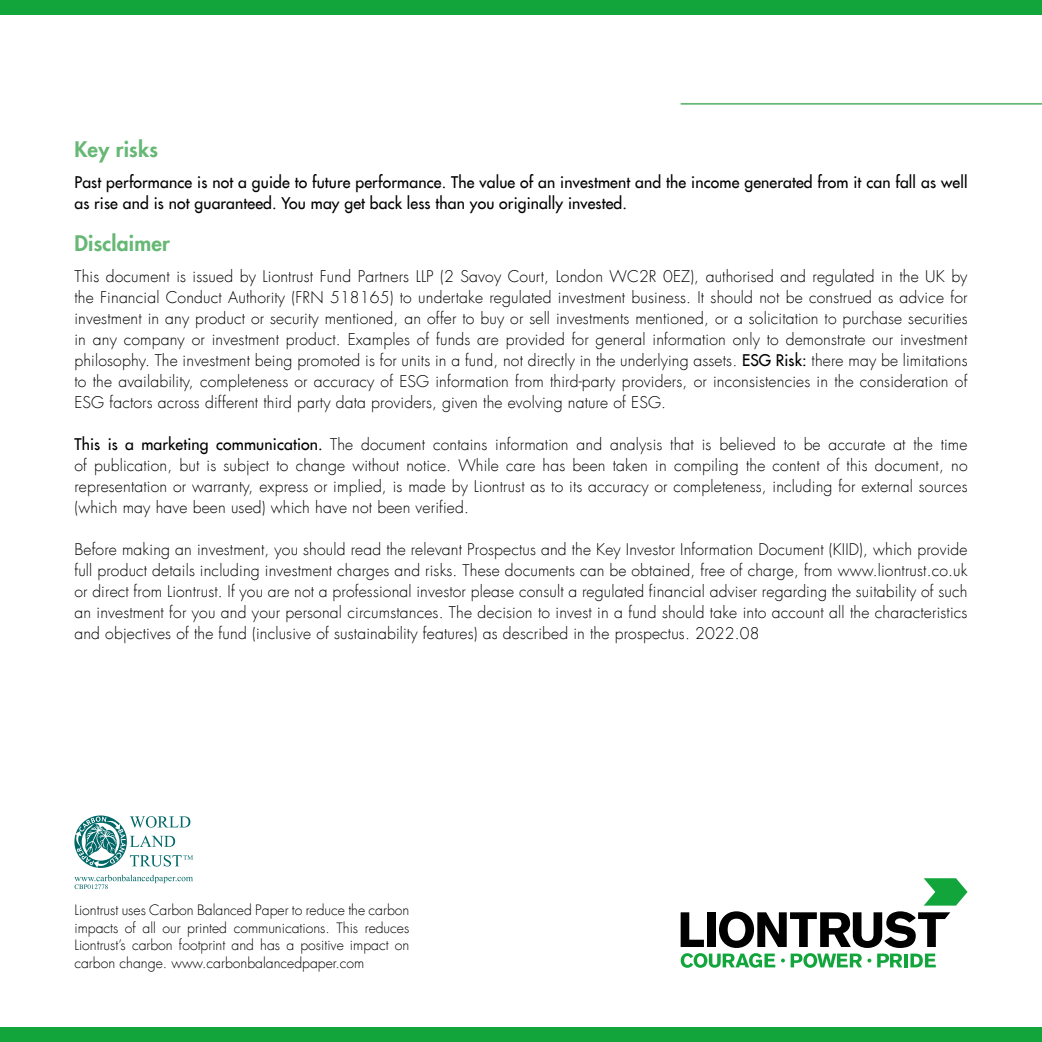
<style>
.page{position:relative;width:1042px;height:1042px;background:#fff}
.page>*{position:absolute;margin:0;border:0;box-sizing:border-box;transform-origin:0 0}
.t1{font:800 21px "Futura LT";letter-spacing:.01em;color:#66b874}
.t2{font:300 15.75px/21px "Futura LT";letter-spacing:.01em;color:#000;text-align:justify}
.t3{font:15.75px/21px "Futura LT";letter-spacing:.01em;color:#000}
.t4{font:300 14px/17.5px "Futura LT";color:#000;text-align:justify}
.s1{font-weight:400}
</style>
<div class="page">
<hr style="left:680px;top:103px;width:362px;height:2px;background:#66b874">
<div style="left:0;top:0;width:1042px;height:15px;background:#11a53c"></div>
<div style="left:0;top:1027px;width:1042px;height:15px;background:#11a53c"></div>
<svg style="left:923px;top:878px;width:44px;height:27px"></svg>
<svg style="left:680px;top:911px;width:270px;height:56px"></svg>
<svg style="left:74px;top:815px;width:119px;height:53px"></svg>
<svg style="left:74px;top:874px;width:119px;height:15px"></svg>
<h1 class="t1" style="left:74px;top:135px;width:85px">Key risks</h1>
<p class="t3" style="left:74px;top:171px;width:894px">Past performance is not a guide to future performance. The value of an investment and the income generated from it can fall as well as rise and is not guaranteed. You may get back less than you originally invested.</p>
<h1 class="t1" style="left:74px;top:229px;width:97px">Disclaimer</h1>
<p class="t2" style="left:74px;top:266px;width:895px">This document is issued by Liontrust Fund Partners LLP (2 Savoy Court, London WC2R 0EZ), authorised and regulated in the UK by the Financial Conduct Authority (FRN 518165) to undertake regulated investment business. It should not be construed as advice for investment in any product or security mentioned, an offer to buy or sell investments mentioned, or a solicitation to purchase securities in any company or investment product. Examples of funds are provided for general information only to demonstrate our investment philosophy. The investment being promoted is for units in a fund, not directly in the underlying assets. <span class="s1">ESG Risk:</span> there may be limitations to the availability, completeness or accuracy of ESG information from third-party providers, or inconsistencies in the consideration of ESG factors across different third party data providers, given the evolving nature of ESG.</p>
<p class="t2" style="left:74px;top:434px;width:894px"><span class="s1">This is a marketing communication.</span> The document contains information and analysis that is believed to be accurate at the time of publication, but is subject to change without notice. While care has been taken in compiling the content of this document, no representation or warranty, express or implied, is made by Liontrust as to its accuracy or completeness, including for external sources (which may have been used) which have not been verified.</p>
<p class="t2" style="left:74px;top:539px;width:894px">Before making an investment, you should read the relevant Prospectus and the Key Investor Information Document (KIID), which provide full product details including investment charges and risks. These documents can be obtained, free of charge, from www.liontrust.co.uk or direct from Liontrust. If you are not a professional investor please consult a regulated financial adviser regarding the suitability of such an investment for you and your personal circumstances. The decision to invest in a fund should take into account all the characteristics and objectives of the fund (inclusive of sustainability features) as described in the prospectus. 2022.08</p>
<p class="t4" style="left:74px;top:901px;width:336px">Liontrust uses Carbon Balanced Paper to reduce the carbon impacts of all our printed communications. This reduces Liontrust’s carbon footprint and has a positive impact on carbon change. www.carbonbalancedpaper.com</p>
</div>
